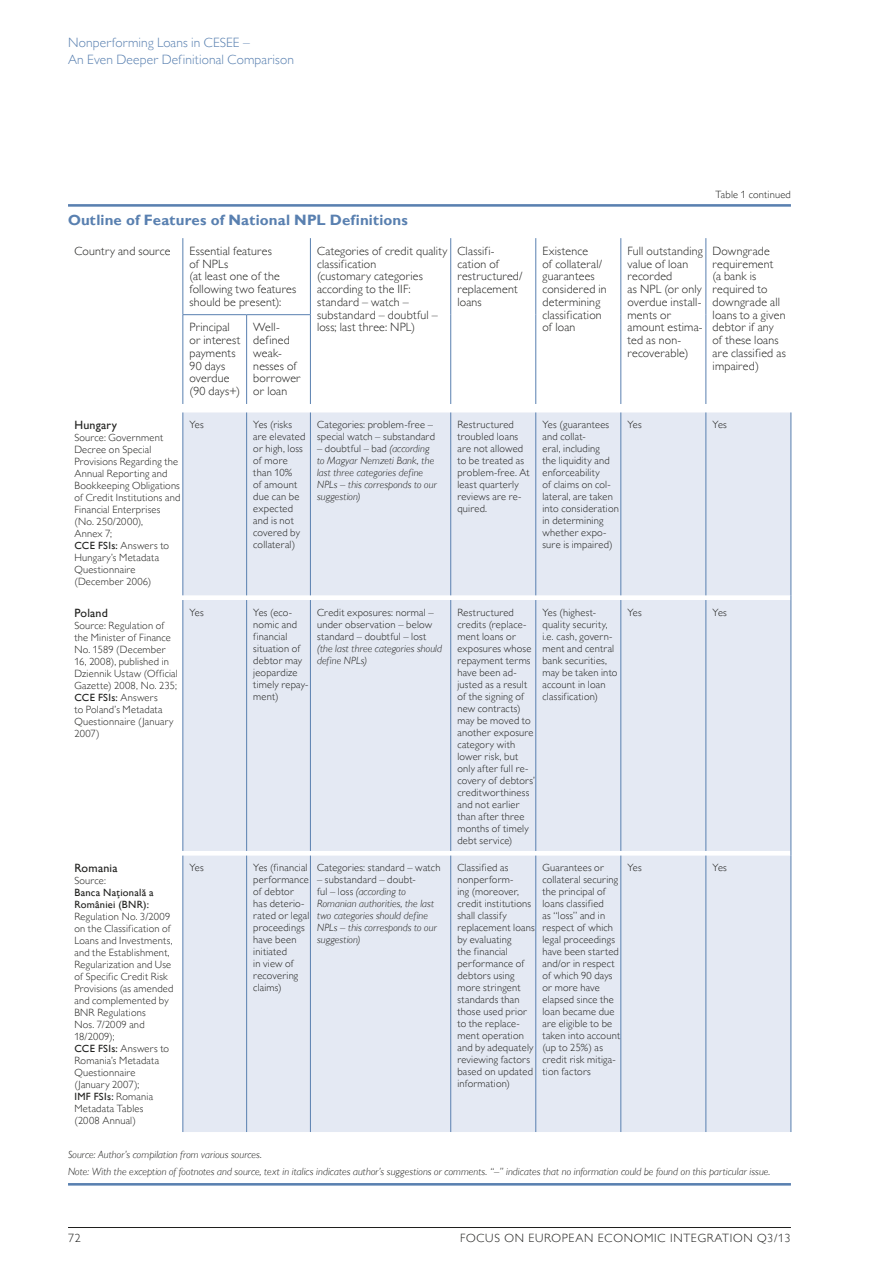
<style>
.page{position:relative;width:893px;height:1263px;background:#fff}
.page>*{position:absolute;margin:0;border:0;box-sizing:border-box;transform-origin:0 0}
.t1{font:700 15px "Gill Sans MT Pro";letter-spacing:.01em;color:#5980b0}
.t2{font:300 13.5px/16.5px "Gill Sans MT Pro";letter-spacing:.01em;color:#5980b0}
.t3{font:300 12px/12.8px "Gill Sans MT Pro";letter-spacing:.015em;color:#20201e}
.t4{font:300 12px "Gill Sans MT Pro";letter-spacing:.06em;color:#20201e}
.t5{font:500 12px "Gill Sans MT Pro";letter-spacing:.02em;color:#20201e}
.t6{font:300 10.5px/12px "Gill Sans MT Pro";letter-spacing:.02em;color:#20201e}
.t7{font:italic 300 10.5px/12px "Gill Sans MT Pro";letter-spacing:.01em;color:#20201e}
.t8{font:500 10.5px/12px "Gill Sans MT Pro";letter-spacing:.02em;color:#20201e}
.s1{font-weight:500}
.s2{font-style:normal}
</style>
<div class="page">
<hr style="left:68px;top:1227px;width:723px;height:1px;background:#20201e">
<div style="left:183px;top:412px;width:608px;height:720px;background:#e4e9f3"></div>
<hr style="left:183px;top:238px;width:1px;height:76px;background:#5980b0">
<hr style="left:310px;top:238px;width:1px;height:76px;background:#5980b0">
<hr style="left:450px;top:238px;width:1px;height:77px;background:#5980b0">
<hr style="left:535px;top:238px;width:1px;height:77px;background:#5980b0">
<hr style="left:620px;top:238px;width:1px;height:77px;background:#5980b0">
<hr style="left:706px;top:238px;width:1px;height:77px;background:#5980b0">
<hr style="left:183px;top:314px;width:64px;height:1px;background:#5980b0">
<hr style="left:183px;top:315px;width:1px;height:89px;background:#5980b0">
<hr style="left:247px;top:314px;width:64px;height:1px;background:#5980b0">
<hr style="left:246px;top:315px;width:1px;height:89px;background:#5980b0">
<hr style="left:310px;top:315px;width:1px;height:89px;background:#5980b0">
<hr style="left:450px;top:315px;width:1px;height:89px;background:#5980b0">
<hr style="left:535px;top:315px;width:1px;height:89px;background:#5980b0">
<hr style="left:620px;top:315px;width:1px;height:89px;background:#5980b0">
<hr style="left:706px;top:315px;width:1px;height:89px;background:#5980b0">
<hr style="left:183px;top:412px;width:1px;height:183px;background:#5980b0">
<hr style="left:246px;top:412px;width:1px;height:183px;background:#5980b0">
<hr style="left:310px;top:412px;width:1px;height:183px;background:#5980b0">
<hr style="left:450px;top:412px;width:1px;height:183px;background:#5980b0">
<hr style="left:535px;top:412px;width:1px;height:183px;background:#5980b0">
<hr style="left:620px;top:412px;width:1px;height:183px;background:#5980b0">
<hr style="left:706px;top:412px;width:1px;height:183px;background:#5980b0">
<hr style="left:791px;top:412px;width:1px;height:183px;background:#5980b0">
<hr style="left:183px;top:600px;width:1px;height:251px;background:#5980b0">
<hr style="left:246px;top:600px;width:1px;height:251px;background:#5980b0">
<hr style="left:310px;top:600px;width:1px;height:251px;background:#5980b0">
<hr style="left:450px;top:600px;width:1px;height:251px;background:#5980b0">
<hr style="left:535px;top:600px;width:1px;height:251px;background:#5980b0">
<hr style="left:620px;top:600px;width:1px;height:251px;background:#5980b0">
<hr style="left:706px;top:600px;width:1px;height:251px;background:#5980b0">
<hr style="left:791px;top:600px;width:1px;height:251px;background:#5980b0">
<hr style="left:183px;top:855px;width:1px;height:277px;background:#5980b0">
<hr style="left:246px;top:855px;width:1px;height:277px;background:#5980b0">
<hr style="left:310px;top:855px;width:1px;height:277px;background:#5980b0">
<hr style="left:450px;top:855px;width:1px;height:277px;background:#5980b0">
<hr style="left:535px;top:855px;width:1px;height:277px;background:#5980b0">
<hr style="left:620px;top:855px;width:1px;height:277px;background:#5980b0">
<hr style="left:706px;top:855px;width:1px;height:277px;background:#5980b0">
<hr style="left:791px;top:855px;width:1px;height:277px;background:#5980b0">
<hr style="left:68px;top:204px;width:723px;height:3px;background:#5980b0">
<hr style="left:68px;top:1183px;width:723px;height:2px;background:#5980b0">
<p class="t2" style="left:68px;top:34px;width:227px">Nonperforming Loans in CESEE –<br>An Even Deeper Definitional Comparison</p>
<p class="t6" style="left:715px;top:188px;width:77px">Table 1 continued</p>
<h1 class="t1" style="left:68px;top:211px;width:341px">Outline of Features of National NPL Definitions</h1>
<p class="t3" style="left:74px;top:244px;width:98px">Country and source</p>
<p class="t3" style="left:190px;top:244px;width:108px">Essential features<br>of NPLs<br>(at least one of the following two features should be present):</p>
<p class="t3" style="left:317px;top:244px;width:132px">Categories of credit quality classification<br>(customary categories according to the IIF: standard – watch – substandard – doubtful – loss; last three: NPL)</p>
<p class="t3" style="left:457px;top:244px;width:67px">Classifi&shy;cation of restructured/ replacement loans</p>
<p class="t3" style="left:542px;top:244px;width:66px">Existence<br>of collateral/ guarantees considered in determining classification of loan</p>
<p class="t3" style="left:627px;top:244px;width:77px">Full out standing value of loan recorded<br>as NPL (or only overdue install&shy;ments or amount estima&shy;ted as non&shy;recoverable)</p>
<p class="t3" style="left:713px;top:244px;width:75px">Downgrade requirement<br>(a bank is required to downgrade all loans to a given debtor if any of these loans are classified as impaired)</p>
<p class="t3" style="left:190px;top:321px;width:52px">Principal or interest payments<br>90 days overdue (90 days+)</p>
<p class="t3" style="left:253px;top:321px;width:49px">Well&shy;defined weak&shy;nesses of borrower or loan</p>
<p class="t5" style="left:74px;top:418px;width:44px">Hungary</p>
<p class="t6" style="left:74px;top:431px;width:107px">Source: Government<br>Decree on Special<br>Provisions Regarding the<br>Annual Reporting and<br>Bookkeeping Obligations of Credit Institutions and<br>Financial Enterprises (No. 250/2000),<br>Annex 7;<br><span class="s1">CCE FSIs:</span> Answers to<br>Hungary’s Metadata<br>Questionnaire (December 2006)</p>
<p class="t5" style="left:74px;top:605px;width:35px">Poland</p>
<p class="t6" style="left:74px;top:619px;width:105px">Source: Regulation of the Minister of Finance<br>No. 1589 (December<br>16, 2008), published in<br>Dziennik Ustaw (Official<br>Gazette) 2008, No. 235;<br><span class="s1">CCE FSIs:</span> Answers<br>to Poland’s Metadata<br>Questionnaire (January<br>2007)</p>
<p class="t6" style="left:190px;top:418px;width:16px">Yes</p>
<p class="t6" style="left:253px;top:418px;width:53px">Yes (risks are elevated or high, loss of more than 10%<br>of amount due can be expected and is not covered by collateral)</p>
<p class="t6" style="left:317px;top:418px;width:119px">Categories: problem-free – special watch – substandard</p>
<p class="t7" style="left:317px;top:442px;width:121px"><span class="s2">– doubtful – bad</span> (according to Magyar Nemzeti Bank, the last three categories define<br>NPLs – this corresponds to our suggestion)</p>
<p class="t6" style="left:190px;top:606px;width:16px">Yes</p>
<p class="t6" style="left:253px;top:606px;width:57px">Yes (eco&shy;nomic and financial situation of debtor may jeopardize timely repay&shy;ment)</p>
<p class="t6" style="left:317px;top:606px;width:118px">Credit exposures: normal – under observation – below standard – doubtful – lost</p>
<p class="t7" style="left:317px;top:642px;width:126px">(the last three categories should define NPLs)</p>
<p class="t5" style="left:74px;top:861px;width:45px">Romania</p>
<p class="t6" style="left:74px;top:874px;width:33px">Source:</p>
<p class="t8" style="left:74px;top:887px;width:81px">Banca Naţională a<br>României (BNR):</p>
<p class="t6" style="left:74px;top:910px;width:101px">Regulation No. 3/2009 on the Classification of<br>Loans and Investments, and the Establishment,<br>Regularization and Use of Specific Credit Risk<br>Provisions (as amended and complemented by<br>BNR Regulations<br>Nos. 7/2009 and<br>18/2009);<br><span class="s1">CCE FSIs:</span> Answers to<br>Romania’s Metadata<br>Questionnaire<br>(January 2007);<br><span class="s1">IMF FSIs:</span> Romania<br>Metadata Tables<br>(2008 Annual)</p>
<p class="t6" style="left:190px;top:861px;width:16px">Yes</p>
<p class="t6" style="left:253px;top:861px;width:58px">Yes (financial performance of debtor has deterio&shy;rated or legal proceedings have been initiated<br>in view of recovering claims)</p>
<p class="t6" style="left:317px;top:862px;width:125px">Categories: standard – watch</p>
<p class="t7" style="left:317px;top:874px;width:121px"><span class="s2">– substandard – doubt-<br>ful – loss</span> (according to<br>Romanian authorities, the last two categories should define<br>NPLs – this corresponds to our suggestion)</p>
<p class="t6" style="left:457px;top:418px;width:74px">Restructured troubled loans are not allowed to be treated as problem-free. At least quarterly reviews are re&shy;quired.</p>
<p class="t6" style="left:542px;top:418px;width:78px">Yes (guarantees and collat-<br>eral, including<br>the liquidity and enforceability<br>of claims on col&shy;lateral, are taken into consideration in determining whether expo&shy;sure is impaired)</p>
<p class="t6" style="left:627px;top:418px;width:16px">Yes</p>
<p class="t6" style="left:712px;top:418px;width:16px">Yes</p>
<p class="t6" style="left:457px;top:606px;width:79px">Restructured credits (replace&shy;ment loans or exposures whose repayment terms have been ad&shy;justed as a result of the signing of new contracts) may be moved to another exposure category with lower risk, but only after full re&shy;covery of debtors’ creditworthiness and not earlier than after three months of timely debt service)</p>
<p class="t6" style="left:542px;top:606px;width:77px">Yes (highest&shy;quality security, i.e. cash, govern&shy;ment and central bank securities, may be taken into account in loan classification)</p>
<p class="t6" style="left:627px;top:606px;width:16px">Yes</p>
<p class="t6" style="left:712px;top:606px;width:16px">Yes</p>
<p class="t6" style="left:457px;top:862px;width:79px">Classified as nonperform-<br>ing (moreover, credit institutions shall classify replacement loans by evaluating<br>the financial performance of debtors using more stringent standards than those used prior to the replace&shy;ment operation and by adequately reviewing factors based on updated information)</p>
<p class="t6" style="left:542px;top:862px;width:79px">Guarantees or collateral securing the principal of loans classified<br>as “loss” and in respect of which legal proceedings have been started and/or in respect of which 90 days or more have elapsed since the loan became due are eligible to be taken into account (up to 25%) as credit risk mitiga&shy;tion factors</p>
<p class="t6" style="left:627px;top:862px;width:16px">Yes</p>
<p class="t6" style="left:712px;top:862px;width:16px">Yes</p>
<p class="t7" style="left:68px;top:1145px;width:704px;line-height:17px">Source: Author’s compilation from various sources.<br>Note: With the exception of footnotes and source, text in italics indicates author’s suggestions or comments. “–” indicates that no information could be found on this particular issue.</p>
<p class="t3" style="left:68px;top:1232px;width:14px">72</p>
<p class="t4" style="left:460px;top:1231px;width:332px">FOCUS ON EUROPEAN ECONOMIC INTEGRATION Q3/13</p>
</div>
